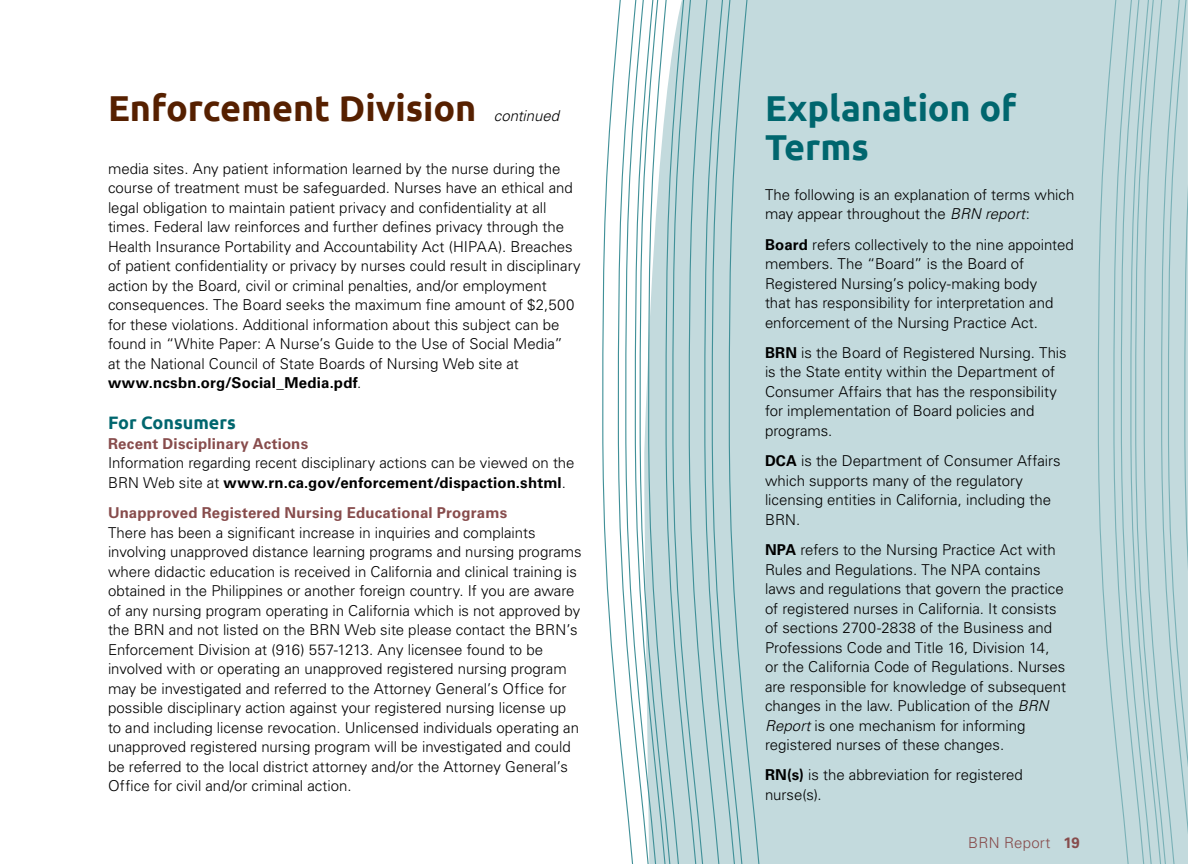
<style>
.page{position:relative;width:1188px;height:864px;background:#fff}
.page>*{position:absolute;margin:0;border:0;box-sizing:border-box;transform-origin:0 0}
.t1{font:700 36px "Ubuntu";letter-spacing:-.005em;color:#562000}
.t2{font:700 36px/39px "Ubuntu";letter-spacing:-.005em;color:#00666e}
.t3{font:700 18px "Ubuntu";color:#00666e}
.t4{font:300 15px/19.5px "Univers LT Std";color:#000}
.t5{font:700 15px "Univers LT Std";letter-spacing:.01em;color:#874c4c}
.t6{font:300 15px "Univers LT Std";letter-spacing:.015em;color:#874c4c}
.t7{font:italic 300 15px "Univers LT Std";color:#000}
.s1{font-weight:700}
.s2{font-style:italic}
</style>
<div class="page">
<div style="left:761px;top:0;width:336px;height:864px;background:#c3dadd"></div>
<svg style="left:602px;top:0;width:159px;height:864px"></svg>
<svg style="left:1097px;top:0;width:91px;height:864px;background:#bbd5d9"></svg>
<h1 class="t1" style="left:108px;top:86px;width:370px">Enforcement Division</h1>
<p class="t7" style="left:494px;top:106px;width:67px">continued</p>
<p class="t4" style="left:108px;top:159px;width:474px">media sites. Any patient information learned by the nurse during the course of treatment must be safeguarded. Nurses have an ethical and legal obligation to maintain patient privacy and confidentiality at all times. Federal law reinforces and further defines privacy through the Health Insurance Portability and Accountability Act (HIPAA). Breaches of patient confidentiality or privacy by nurses could result in disciplinary action by the Board, civil or criminal penalties, and/or employment consequences. The Board seeks the maximum fine amount of $2,500 for these violations. Additional information about this subject can be found in “White Paper: A Nurse’s Guide to the Use of Social Media”<br>at the National Council of State Boards of Nursing Web site at <span class="s1">www.ncsbn.org/Social_Media.pdf</span>.</p>
<p class="t3" style="left:108px;top:412px;width:129px">For Consumers</p>
<p class="t5" style="left:108px;top:435px;width:202px">Recent Disciplinary Actions</p>
<p class="t4" style="left:108px;top:453px;width:468px">Information regarding recent disciplinary actions can be viewed on the<br>BRN Web site at <span class="s1">www.rn.ca.gov/enforcement/dispaction.shtml</span>.</p>
<p class="t5" style="left:108px;top:504px;width:401px">Unapproved Registered Nursing Educational Programs</p>
<p class="t4" style="left:108px;top:523px;width:475px">There has been a significant increase in inquiries and complaints involving unapproved distance learning programs and nursing programs where didactic education is received in California and clinical training is obtained in the Philippines or another foreign country. If you are aware of any nursing program operating in California which is not approved by the BRN and not listed on the BRN Web site please contact the BRN’s Enforcement Division at (916) 557-1213. Any licensee found to be involved with or operating an unapproved registered nursing program may be investigated and referred to the Attorney General’s Office for possible disciplinary action against your registered nursing license up to and including license revocation. Unlicensed individuals operating an unapproved registered nursing program will be investigated and could be referred to the local district attorney and/or the Attorney General’s Office for civil and/or criminal action.</p>
<h1 class="t2" style="left:765px;top:88px;width:253px">Explanation of<br>Terms</h1>
<p class="t4" style="left:765px;top:185px;width:311px">The following is an explanation of terms which may appear throughout the <span class="s2">BRN report</span>:</p>
<p class="t4" style="left:765px;top:235px;width:310px"><span class="s1">Board</span> refers collectively to the nine appointed members. The “Board” is the Board of Registered Nursing’s policy-making body<br>that has responsibility for interpretation and enforcement of the Nursing Practice Act.</p>
<p class="t4" style="left:765px;top:343px;width:303px"><span class="s1">BRN</span> is the Board of Registered Nursing. This is the State entity within the Department of Consumer Affairs that has the responsibility for implementation of Board policies and programs.</p>
<p class="t4" style="left:765px;top:451px;width:297px"><span class="s1">DCA</span> is the Department of Consumer Affairs which supports many of the regulatory licensing entities in California, including the BRN.</p>
<p class="t4" style="left:765px;top:540px;width:303px"><span class="s1">NPA</span> refers to the Nursing Practice Act with Rules and Regulations. The NPA contains laws and regulations that govern the practice of registered nurses in California. It consists of sections 2700-2838 of the Business and Professions Code and Title 16, Division 14, or the California Code of Regulations. Nurses are responsible for knowledge of subsequent changes in the law. Publication of the <span class="s2">BRN Report</span> is one mechanism for informing registered nurses of these changes.</p>
<p class="t4" style="left:765px;top:765px;width:259px"><span class="s1">RN(s)</span> is the abbreviation for registered nurse(s).</p>
<p class="t6" style="left:968px;top:834px;width:11px">brn</p>
<p class="t6" style="left:1004px;top:834px;width:77px">Report <span class="s1">19</span></p>
</div>
